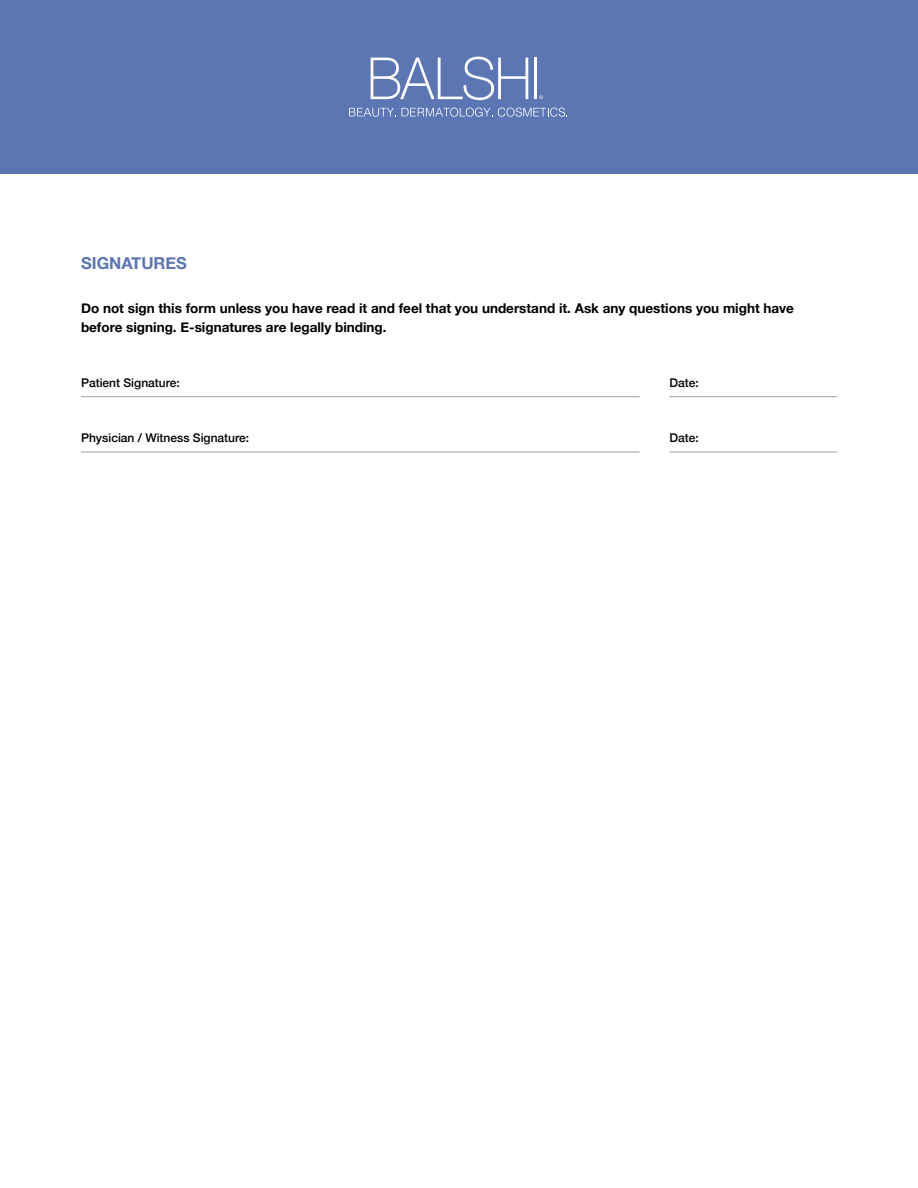
<style>
.page{position:relative;width:918px;height:1188px;background:#fff}
.page>*{position:absolute;margin:0;border:0;box-sizing:border-box;transform-origin:0 0}
.t1{font:700 16.5px "Helvetica Neue";color:#5c76b3}
.t2{font:700 13.5px/18.8px "Helvetica Neue";color:#000}
.t3{font:500 12px "Helvetica Neue";color:#000}
</style>
<div class="page">
<div style="left:0;top:0;width:918px;height:173px;background:#5c76b3"></div>
<svg style="left:371px;top:57px;width:157px;height:43px"></svg>
<hr style="left:534px;top:58px;width:3px;height:41px;background:#fff">
<svg style="left:539px;top:95px;width:4px;height:4px"></svg>
<svg style="left:349px;top:108px;width:47px;height:9px"></svg>
<svg style="left:402px;top:108px;width:165px;height:9px"></svg>
<hr style="left:81px;top:396px;width:559px;height:1px;background:#383b3f">
<hr style="left:81px;top:452px;width:559px;height:1px;background:#383b3f">
<hr style="left:670px;top:396px;width:167px;height:1px;background:#383b3f">
<hr style="left:670px;top:452px;width:167px;height:1px;background:#383b3f">
<p class="t1" style="left:81px;top:250px;width:107px">SIGNATURES</p>
<p class="t2" style="left:81px;top:299px;width:715px">Do not sign this form unless you have read it and feel that you understand it. Ask any questions you might have before signing. E-signatures are legally binding.</p>
<p class="t3" style="left:81px;top:373px;width:100px">Patient Signature:</p>
<p class="t3" style="left:81px;top:428px;width:170px">Physician / Witness Signature:</p>
<p class="t3" style="left:670px;top:373px;width:31px">Date:</p>
<p class="t3" style="left:670px;top:428px;width:31px">Date:</p>
</div>
